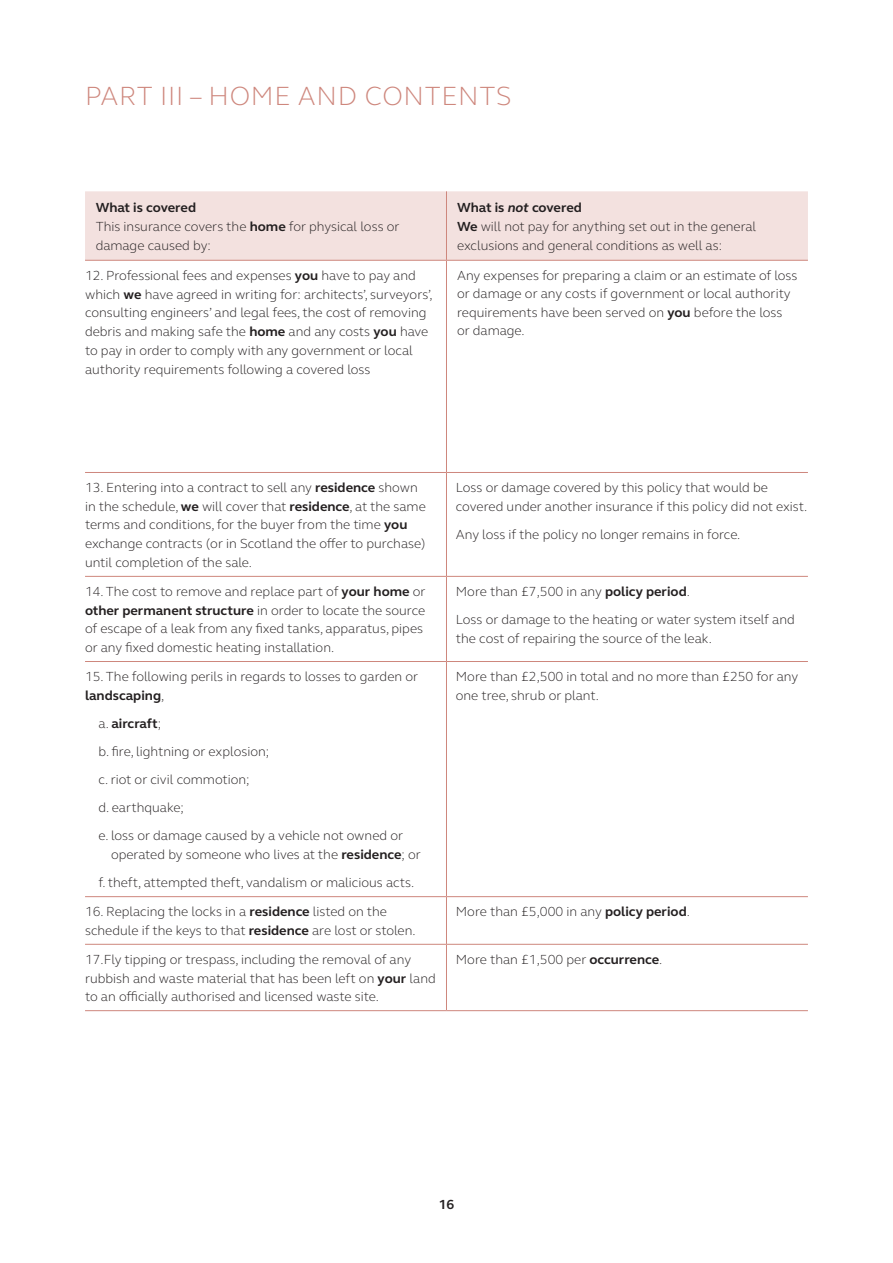
<style>
.page{position:relative;width:893px;height:1263px;background:#fff}
.page>*{position:absolute;margin:0;border:0;box-sizing:border-box;transform-origin:0 0}
.t1{font:300 27px "FS Elliot";letter-spacing:.025em;color:#ce877d}
.Body__FS_Elliot_Ligh{font:300 13.5px/18.8px "FS Elliot";color:#231f20}
.Body__FS_Elliot_Ligh-2{font:700 13.5px "FS Elliot";color:#231f20}
.s1{font-weight:700}
.s2{font-style:italic}
.s3{font-weight:300}
</style>
<div class="page">
<div style="left:85px;top:191px;width:723px;height:69px;background:#f3e1df"></div>
<hr style="left:446px;top:191px;width:1px;height:69px;background:#ce877d">
<hr style="left:446px;top:261px;width:1px;height:211px;background:#ce877d">
<hr style="left:446px;top:945px;width:1px;height:65px;background:#ce877d">
<hr style="left:85px;top:1010px;width:361px;height:1px;background:#ce877d">
<hr style="left:446px;top:1010px;width:362px;height:1px;background:#ce877d">
<hr style="left:85px;top:260px;width:361px;height:1px;background:#ce877d">
<hr style="left:446px;top:260px;width:362px;height:1px;background:#ce877d">
<hr style="left:85px;top:472px;width:361px;height:1px;background:#ce877d">
<hr style="left:446px;top:472px;width:362px;height:1px;background:#ce877d">
<hr style="left:446px;top:473px;width:1px;height:103px;background:#ce877d">
<hr style="left:85px;top:576px;width:361px;height:1px;background:#ce877d">
<hr style="left:446px;top:576px;width:362px;height:1px;background:#ce877d">
<hr style="left:446px;top:577px;width:1px;height:84px;background:#ce877d">
<hr style="left:85px;top:661px;width:361px;height:1px;background:#ce877d">
<hr style="left:446px;top:661px;width:362px;height:1px;background:#ce877d">
<hr style="left:446px;top:662px;width:1px;height:234px;background:#ce877d">
<hr style="left:85px;top:896px;width:361px;height:1px;background:#ce877d">
<hr style="left:446px;top:896px;width:362px;height:1px;background:#ce877d">
<hr style="left:446px;top:897px;width:1px;height:47px;background:#ce877d">
<hr style="left:85px;top:944px;width:361px;height:1px;background:#ce877d">
<hr style="left:446px;top:944px;width:362px;height:1px;background:#ce877d">
<p class="t1" style="left:85px;top:78px;width:428px">PART III – HOME AND CONTENTS</p>
<p class="Body__FS_Elliot_Ligh-2" style="left:96px;top:198px;width:102px">What is covered</p>
<p class="Body__FS_Elliot_Ligh" style="left:96px;top:216px;width:305px">This insurance covers the <span class="s1">home</span> for physical loss or damage caused by:</p>
<p class="Body__FS_Elliot_Ligh-2" style="left:457px;top:198px;width:126px">What is <span class="s2">not</span> covered</p>
<p class="Body__FS_Elliot_Ligh" style="left:457px;top:216px;width:301px"><span class="s1">We</span> will not pay for anything set out in the general exclusions and general conditions as well as:</p>
<p class="Body__FS_Elliot_Ligh" style="left:85px;top:265px;width:349px">12. Professional fees and expenses <span class="s1">you</span> have to pay and which <span class="s1">we</span> have agreed in writing for: architects’, surveyors’, consulting engineers’ and legal fees, the cost of removing debris and making safe the <span class="s1">home</span> and any costs <span class="s1">you</span> have to pay in order to comply with any government or local authority requirements following a covered loss</p>
<p class="Body__FS_Elliot_Ligh" style="left:457px;top:266px;width:342px;line-height:18.3px">Any expenses for preparing a claim or an estimate of loss or damage or any costs if government or local authority requirements have been served on <span class="s1">you</span> before the loss or damage.</p>
<p class="Body__FS_Elliot_Ligh" style="left:85px;top:478px;width:342px">13. Entering into a contract to sell any <span class="s1">residence</span> shown in the schedule, <span class="s1">we</span> will cover that <span class="s1">residence</span>, at the same terms and conditions, for the buyer from the time <span class="s1">you </span>exchange contracts (or in Scotland the offer to purchase) until completion of the sale.</p>
<p class="Body__FS_Elliot_Ligh" style="left:456px;top:478px;width:353px">Loss or damage covered by this policy that would be covered under another insurance if this policy did not exist.</p>
<p class="Body__FS_Elliot_Ligh" style="left:456px;top:524px;width:286px">Any loss if the policy no longer remains in force.</p>
<p class="Body__FS_Elliot_Ligh" style="left:85px;top:581px;width:342px">14. The cost to remove and replace part of <span class="s1">your home</span> or <span class="s1">other permanent structure</span> in order to locate the source of escape of a leak from any fixed tanks, apparatus, pipes or any fixed domestic heating installation.</p>
<p class="Body__FS_Elliot_Ligh" style="left:456px;top:581px;width:236px">More than £7,500 in any <span class="s1">policy period</span>.</p>
<p class="Body__FS_Elliot_Ligh" style="left:456px;top:610px;width:340px">Loss or damage to the heating or water system itself and the cost of repairing the source of the leak.</p>
<p class="Body__FS_Elliot_Ligh" style="left:85px;top:667px;width:335px">15. The following perils in regards to losses to garden or <span class="s1">landscaping</span>,</p>
<p class="Body__FS_Elliot_Ligh-2" style="left:99px;top:714px;width:64px"><span class="s3">a.</span> aircraft<span class="s3">;</span></p>
<p class="Body__FS_Elliot_Ligh" style="left:99px;top:742px;width:172px">b. fire, lightning or explosion;</p>
<p class="Body__FS_Elliot_Ligh" style="left:99px;top:770px;width:153px">c. riot or civil commotion;</p>
<p class="Body__FS_Elliot_Ligh" style="left:99px;top:798px;width:87px">d. earthquake;</p>
<p class="Body__FS_Elliot_Ligh" style="left:111px;top:826px;width:311px;text-indent:-12px">e. loss or damage caused by a vehicle not owned or operated by someone who lives at the <span class="s1">residence</span>; or</p>
<p class="Body__FS_Elliot_Ligh" style="left:99px;top:873px;width:317px">f. theft, attempted theft, vandalism or malicious acts.</p>
<p class="Body__FS_Elliot_Ligh" style="left:456px;top:667px;width:344px">More than £2,500 in total and no more than £250 for any one tree, shrub or plant.</p>
<p class="Body__FS_Elliot_Ligh" style="left:85px;top:902px;width:332px">16. Replacing the locks in a <span class="s1">residence</span> listed on the schedule if the keys to that <span class="s1">residence</span> are lost or stolen.</p>
<p class="Body__FS_Elliot_Ligh" style="left:456px;top:902px;width:236px">More than £5,000 in any <span class="s1">policy period</span>.</p>
<p class="Body__FS_Elliot_Ligh" style="left:85px;top:949px;width:352px">17.Fly tipping or trespass, including the removal of any rubbish and waste material that has been left on <span class="s1">your</span> land to an officially authorised and licensed waste site.</p>
<p class="Body__FS_Elliot_Ligh" style="left:456px;top:949px;width:208px">More than £1,500 per <span class="s1">occurrence</span>.</p>
<p class="Body__FS_Elliot_Ligh-2" style="left:439px;top:1196px;width:17px">16</p>
</div>
